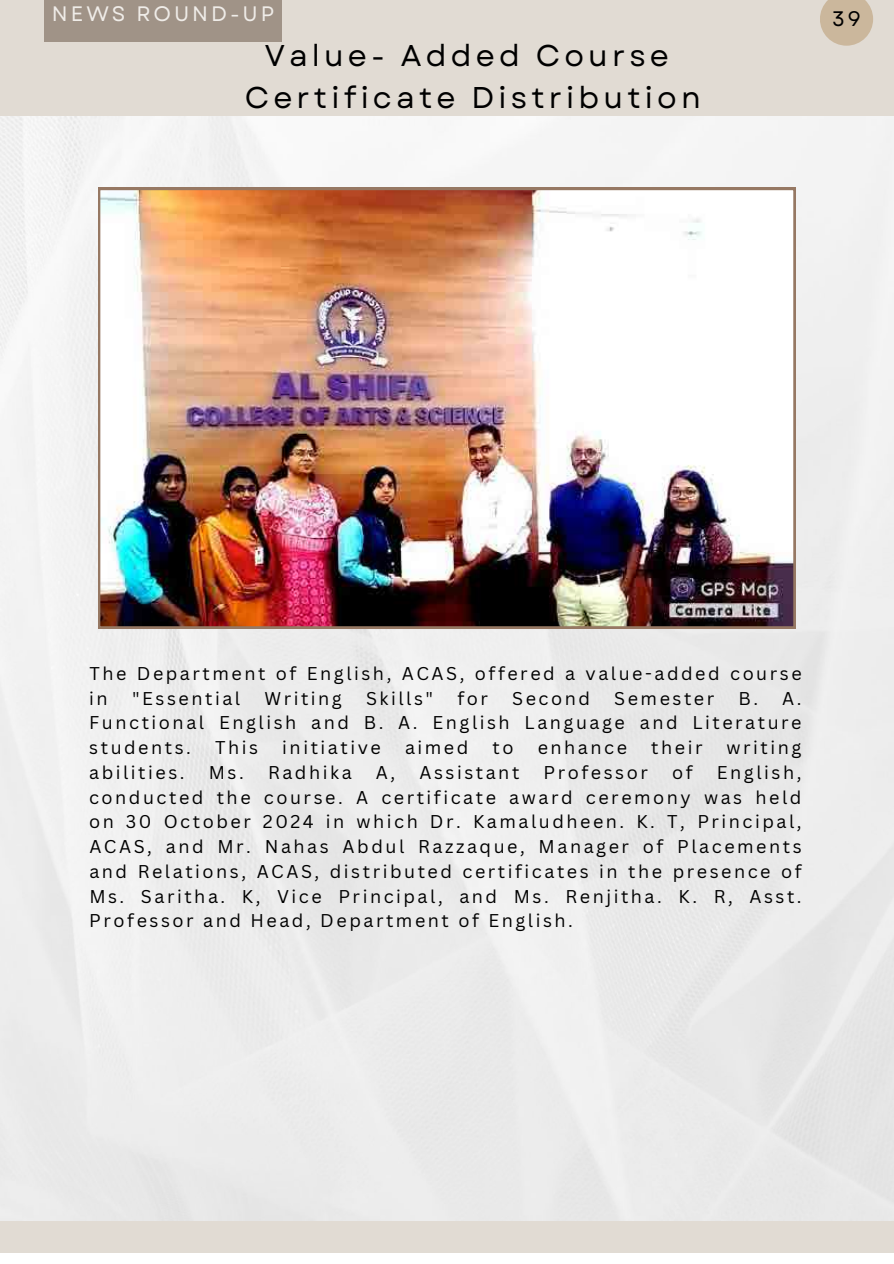
<style>
.page{position:relative;width:894px;height:1264px;background:#fff}
.page>*{position:absolute;margin:0;border:0;box-sizing:border-box;transform-origin:0 0}
.t1{font:30px/41.7px "Garet";letter-spacing:.14em;color:#000;text-align:center}
.t2{font:21px "Garet";color:#000}
.t3{font:20.85px "Garet";letter-spacing:.14em;color:#fff}
.t4{font:18px/24.8px "Canva Sans";letter-spacing:.14em;color:#000;text-align:justify}
</style>
<div class="page">
<img style="left:0;top:115px;width:893px;height:1106px">
<div style="left:0;top:0;width:893px;height:115px;background:#e1dbd3"></div>
<div style="left:0;top:1221px;width:893px;height:31px;background:#e1dbd3"></div>
<div style="left:44px;top:0;width:238px;height:41px;background:#a09387"></div>
<img style="left:98px;top:188px;width:696px;height:440px">
<svg style="left:820px;top:0;width:52px;height:46px;background:#cebca4"></svg>
<p class="t3" style="left:52px;top:1px;width:223px">NEWS ROUND-UP</p>
<h1 class="t1" style="left:244px;top:36px;width:457px">Value- Added Course<br>Certificate Distribution</h1>
<p class="t2" style="left:831px;top:5px;width:31px">39</p>
<p class="t4" style="left:89px;top:661px;width:713px">The Department of English, ACAS, offered a value-added course in</p>
<p class="t4" style="left:132px;top:685px;width:110px">"Essential</p>
<p class="t4" style="left:264px;top:685px;width:79px">Writing</p>
<p class="t4" style="left:366px;top:685px;width:69px">Skills"</p>
<p class="t4" style="left:457px;top:685px;width:32px">for</p>
<p class="t4" style="left:512px;top:685px;width:79px">Second</p>
<p class="t4" style="left:614px;top:685px;width:102px">Semester</p>
<p class="t4" style="left:89px;top:685px;width:713px;text-indent:649px">B. A.<br>Functional English and B. A. English Language and Literature students.</p>
<p class="t4" style="left:215px;top:735px;width:44px">This</p>
<p class="t4" style="left:282px;top:735px;width:100px">initiative</p>
<p class="t4" style="left:405px;top:735px;width:65px">aimed</p>
<p class="t4" style="left:492px;top:735px;width:23px">to</p>
<p class="t4" style="left:537px;top:735px;width:91px">enhance</p>
<p class="t4" style="left:651px;top:735px;width:53px">their</p>
<p class="t4" style="left:726px;top:735px;width:76px">writing</p>
<p class="t4" style="left:89px;top:760px;width:97px">abilities.</p>
<p class="t4" style="left:209px;top:760px;width:144px">Ms. Radhika</p>
<p class="t4" style="left:376px;top:760px;width:21px">A,</p>
<p class="t4" style="left:419px;top:760px;width:101px">Assistant</p>
<p class="t4" style="left:543px;top:760px;width:106px">Professor</p>
<p class="t4" style="left:672px;top:760px;width:22px">of</p>
<p class="t4" style="left:89px;top:760px;width:714px;text-indent:627px">English, conducted the course. A certificate award ceremony was held on 30 October 2024 in which Dr. Kamaludheen. K. T, Principal, ACAS, and Mr. Nahas Abdul Razzaque, Manager of Placements and Relations, ACAS, distributed certificates in the presence of Ms. Saritha. K, Vice Principal, and Ms. Renjitha. K. R, Asst.<br>Professor and Head, Department of English.</p>
</div>
